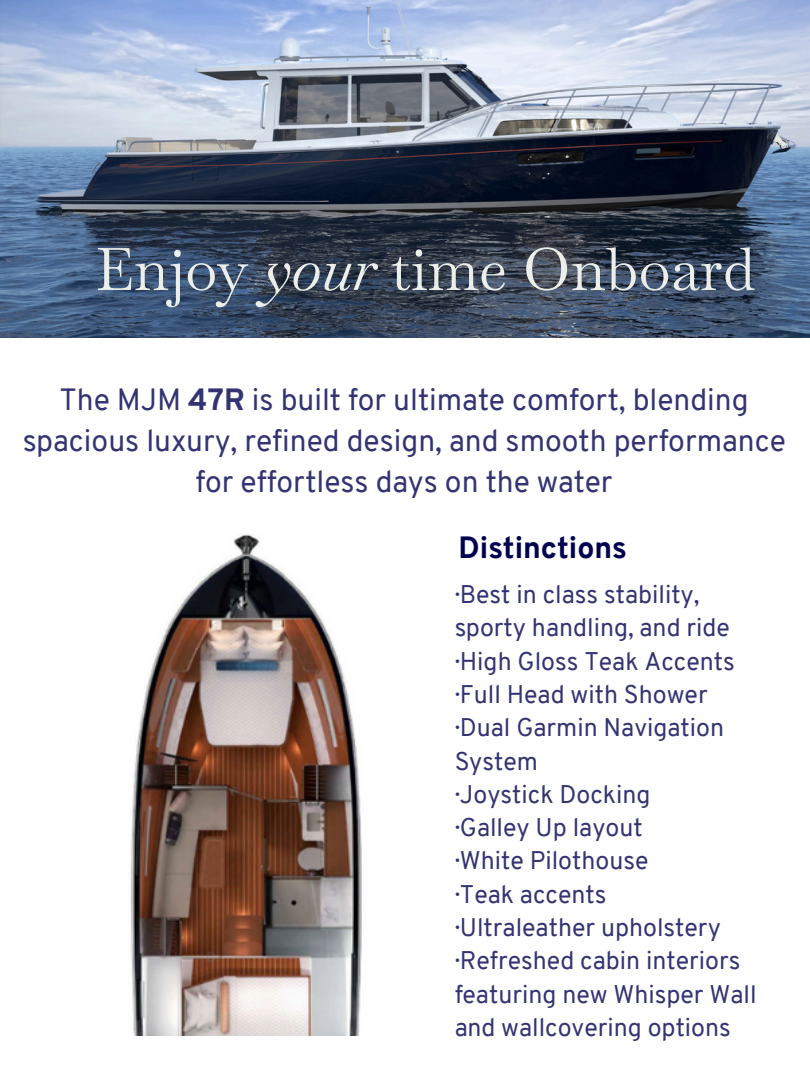
<style>
.page{position:relative;width:810px;height:1080px;background:#fff}
.page>*{position:absolute;margin:0;border:0;box-sizing:border-box;transform-origin:0 0}
.t1{font:59px "Baskervville";color:#ebeee9}
.t2{font:30px/41.2px "Overpass";color:#000051;text-align:center}
.t3{font:800 30px "Overpass";color:#000051}
.t4{font:25px/33.2px "Overpass";color:#000051}
.s1{font-style:italic}
.s2{font-weight:800}
</style>
<div class="page">
<img style="left:1px;top:0;width:809px;height:338px">
<img style="left:130px;top:534px;width:232px;height:501px">
<h1 class="t1" style="left:96px;top:231px;width:661px">Enjoy <span class="s1">your</span> time Onboard</h1>
<p class="t2" style="left:22px;top:382px;width:765px">The MJM <span class="s2">47R</span> is built for ultimate comfort, blending spacious luxury, refined design, and smooth performance for effortless days on the water</p>
<h2 class="t3" style="left:459px;top:535px;width:170px">Distinctions</h2>
<p class="t4" style="left:454px;top:580px;width:304px">·Best in class stability, sporty handling, and ride ·High Gloss Teak Accents ·Full Head with Shower ·Dual Garmin Navigation<br>System<br>·Joystick Docking<br>·Galley Up layout<br>·White Pilothouse<br>·Teak accents<br>·Ultraleather upholstery ·Refreshed cabin interiors featuring new Whisper Wall and wallcovering options</p>
</div>
